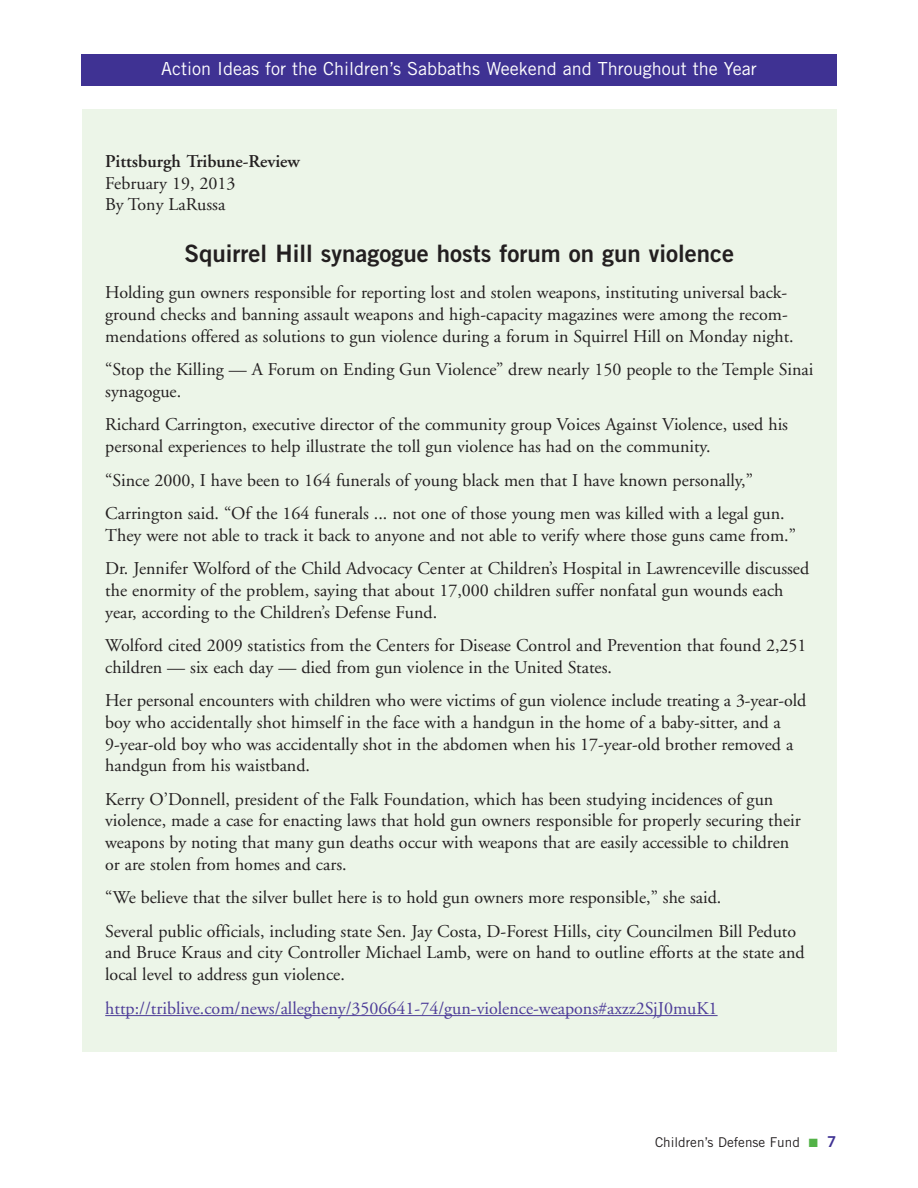
<style>
.page{position:relative;width:918px;height:1188px;background:#fff}
.page>*{position:absolute;margin:0;border:0;box-sizing:border-box;transform-origin:0 0}
.t1{font:24px "Trade Gothic Bold Two";color:#231f20}
.t2{font:18px/21.6px "Adobe Garamond";color:#231f20}
.t3{font:18px "Adobe Garamond";color:#4d3c98}
.t4{font:18px "Trade Gothic";color:#fff}
.t5{font:600 18px "Adobe Garamond";color:#231f20}
.t6{font:13.5px "Trade Gothic";color:#231f20}
.s1{color:#53b247}
.s2{font-family:"Trade Gothic Bold Two";font-size:15px;color:#3f3293}
</style>
<div class="page">
<div style="left:81px;top:55px;width:756px;height:31px;background:#3f3293"></div>
<div style="left:82px;top:109px;width:755px;height:943px;background:#ecf5e8"></div>
<hr style="left:105px;top:1015px;width:613px;height:1px;background:#4d3c98">
<p class="t4" style="left:161px;top:62px;width:597px">Action Ideas for the Children’s Sabbaths Weekend and Throughout the Year</p>
<p class="t5" style="left:105px;top:154px;width:196px">Pittsburgh Tribune-Review</p>
<p class="t2" style="left:105px;top:174px;width:132px">February 19, 2013<br>By Tony LaRussa</p>
<h1 class="t1" style="left:185px;top:244px;width:551px">Squirrel Hill synagogue hosts forum on gun violence</h1>
<p class="t2" style="left:105px;top:284px;width:690px">Holding gun owners responsible for reporting lost and stolen weapons, instituting universal back&shy;ground checks and banning assault weapons and high-capacity magazines were among the recom&shy;mendations offered as solutions to gun violence during a forum in Squirrel Hill on Monday night.</p>
<p class="t2" style="left:105px;top:360px;width:710px">“Stop the Killing — A Forum on Ending Gun Violence” drew nearly 150 people to the Temple Sinai synagogue.</p>
<p class="t2" style="left:105px;top:416px;width:684px">Richard Carrington, executive director of the community group Voices Against Violence, used his personal experiences to help illustrate the toll gun violence has had on the community.</p>
<p class="t2" style="left:105px;top:465px;width:681px;line-height:33.6px">“Since 2000, I have been to 164 funerals of young black men that I have known personally,”<br>Carrington said. “Of the 164 funerals ... not one of those young men was killed with a legal gun.</p>
<p class="t2" style="left:105px;top:520px;width:706px;line-height:33.6px">They were not able to track it back to anyone and not able to verify where those guns came from.”<br>Dr. Jennifer Wolford of the Child Advocacy Center at Children’s Hospital in Lawrenceville discussed</p>
<p class="t2" style="left:105px;top:581px;width:680px">the enormity of the problem, saying that about 17,000 children suffer nonfatal gun wounds each year, according to the Children’s Defense Fund.</p>
<p class="t2" style="left:105px;top:636px;width:703px">Wolford cited 2009 statistics from the Centers for Disease Control and Prevention that found 2,251 children — six each day — died from gun violence in the United States.</p>
<p class="t2" style="left:105px;top:692px;width:703px">Her personal encounters with children who were victims of gun violence include treating a 3-year-old boy who accidentally shot himself in the face with a handgun in the home of a baby-sitter, and a 9-year-old boy who was accidentally shot in the abdomen when his 17-year-old brother removed a handgun from his waistband.</p>
<p class="t2" style="left:105px;top:790px;width:697px">Kerry O’Donnell, president of the Falk Foundation, which has been studying incidences of gun violence, made a case for enacting laws that hold gun owners responsible for properly securing their weapons by noting that many gun deaths occur with weapons that are easily accessible to children or are stolen from homes and cars.</p>
<p class="t2" style="left:105px;top:882px;width:692px;line-height:33.6px">“We believe that the silver bullet here is to hold gun owners more responsible,” she said.<br>Several public officials, including state Sen. Jay Costa, D-Forest Hills, city Councilmen Bill Peduto</p>
<p class="t2" style="left:105px;top:944px;width:701px">and Bruce Kraus and city Controller Michael Lamb, were on hand to outline efforts at the state and local level to address gun violence.</p>
<p class="t3" style="left:105px;top:1001px;width:614px">http://triblive.com/news/allegheny/3506641-74/gun-violence-weapons#axzz2SjJ0muK1</p>
<p class="t6" style="left:655px;top:1137px;width:183px">Children’s Defense Fund <span class="s1">■</span> <span class="s2">7</span></p>
</div>
